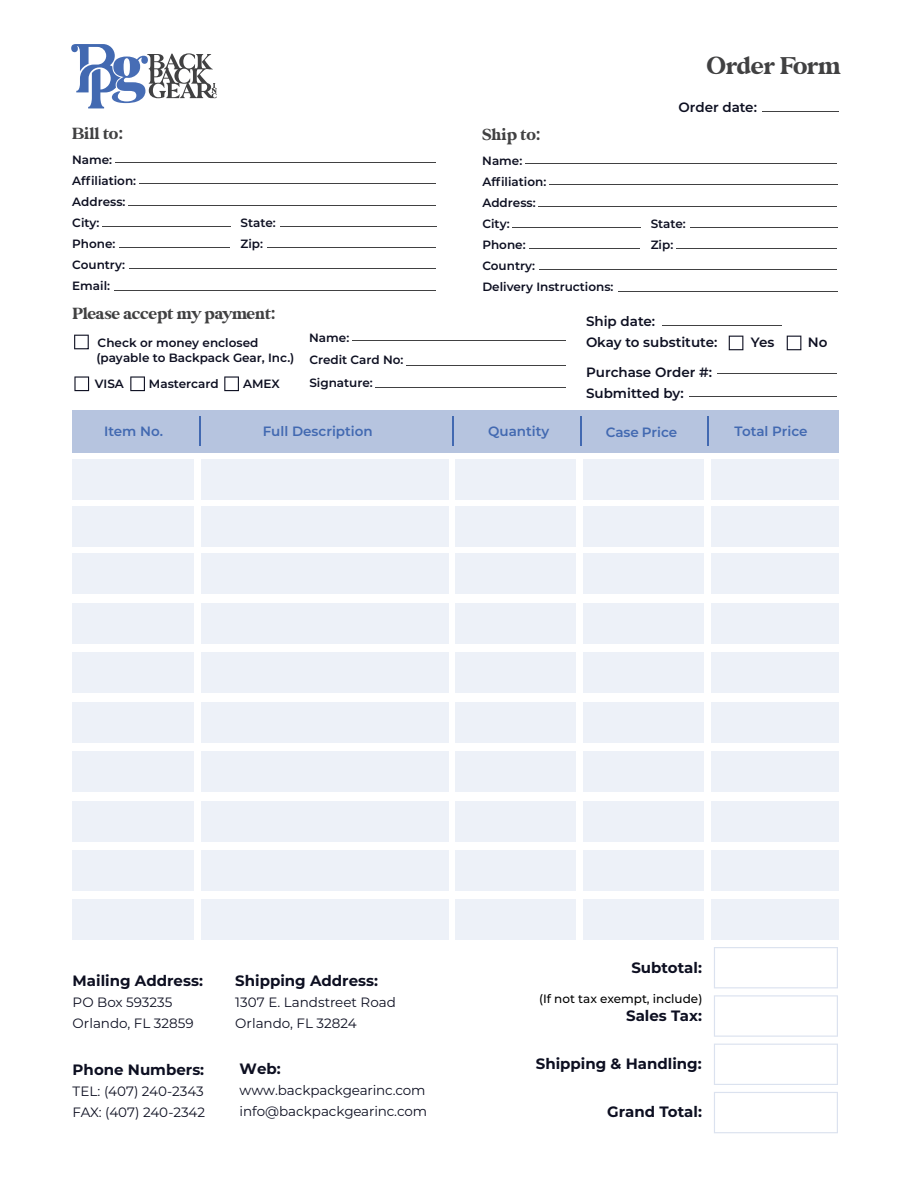
<style>
.page{position:relative;width:918px;height:1188px;background:#fff}
.page>*{position:absolute;margin:0;border:0;box-sizing:border-box;transform-origin:0 0}
.t1{font:27px "Glamour Absolute";letter-spacing:-.01em;color:#414142}
.t2{font:18px "Glamour Absolute";color:#414142}
.t3{font:700 15px "Montserrat";color:#0d0f21}
.t4{font:13.5px/21px "Montserrat";color:#0d0f21}
.t5{font:600 13.5px/21px "Montserrat";color:#0d0f21}
.t6{font:600 13.5px "Montserrat";color:#4269b1}
.t7{font:600 12px/21px "Montserrat";color:#0d0f21}
.t8{font:500 12px "Montserrat";color:#000}
</style>
<div class="page">
<hr style="left:115px;top:162px;width:321px;height:1px;background:#414142">
<hr style="left:139px;top:184px;width:297px;height:1px;background:#414142">
<hr style="left:128px;top:205px;width:308px;height:1px;background:#414142">
<hr style="left:102px;top:226px;width:129px;height:1px;background:#414142">
<hr style="left:280px;top:226px;width:156px;height:1px;background:#414142">
<hr style="left:119px;top:247px;width:110px;height:1px;background:#414142">
<hr style="left:267px;top:247px;width:169px;height:1px;background:#414142">
<hr style="left:129px;top:268px;width:307px;height:1px;background:#414142">
<hr style="left:114px;top:290px;width:322px;height:1px;background:#414142">
<hr style="left:525px;top:163px;width:312px;height:1px;background:#414142">
<hr style="left:549px;top:184px;width:288px;height:1px;background:#414142">
<hr style="left:538px;top:206px;width:299px;height:1px;background:#414142">
<hr style="left:512px;top:227px;width:129px;height:1px;background:#414142">
<hr style="left:690px;top:227px;width:148px;height:1px;background:#414142">
<hr style="left:529px;top:248px;width:111px;height:1px;background:#414142">
<hr style="left:677px;top:248px;width:160px;height:1px;background:#414142">
<hr style="left:540px;top:269px;width:297px;height:1px;background:#414142">
<hr style="left:618px;top:291px;width:219px;height:1px;background:#414142">
<div style="left:72px;top:410px;width:767px;height:42px;background:#b6c4df"></div>
<svg style="left:199px;top:417px;width:1px;height:29px"></svg>
<svg style="left:452px;top:417px;width:1px;height:29px"></svg>
<hr style="left:580px;top:417px;width:2px;height:29px;background:#4269b1">
<hr style="left:707px;top:417px;width:2px;height:29px;background:#4269b1">
<div style="left:72px;top:702px;width:122px;height:40px;background:#edf1f8"></div>
<div style="left:201px;top:702px;width:248px;height:40px;background:#edf1f8"></div>
<div style="left:584px;top:702px;width:120px;height:40px;background:#edf1f8"></div>
<div style="left:712px;top:702px;width:127px;height:40px;background:#edf1f8"></div>
<div style="left:72px;top:752px;width:122px;height:40px;background:#edf1f8"></div>
<div style="left:201px;top:752px;width:248px;height:40px;background:#edf1f8"></div>
<div style="left:584px;top:752px;width:120px;height:40px;background:#edf1f8"></div>
<div style="left:712px;top:752px;width:127px;height:40px;background:#edf1f8"></div>
<div style="left:72px;top:801px;width:122px;height:40px;background:#edf1f8"></div>
<div style="left:201px;top:801px;width:248px;height:40px;background:#edf1f8"></div>
<div style="left:584px;top:801px;width:120px;height:40px;background:#edf1f8"></div>
<div style="left:712px;top:801px;width:127px;height:40px;background:#edf1f8"></div>
<div style="left:72px;top:851px;width:122px;height:40px;background:#edf1f8"></div>
<div style="left:201px;top:851px;width:248px;height:40px;background:#edf1f8"></div>
<div style="left:584px;top:851px;width:120px;height:40px;background:#edf1f8"></div>
<div style="left:712px;top:851px;width:127px;height:40px;background:#edf1f8"></div>
<div style="left:72px;top:460px;width:122px;height:40px;background:#edf1f8"></div>
<div style="left:201px;top:460px;width:248px;height:40px;background:#edf1f8"></div>
<div style="left:584px;top:460px;width:120px;height:40px;background:#edf1f8"></div>
<div style="left:712px;top:460px;width:127px;height:40px;background:#edf1f8"></div>
<div style="left:72px;top:554px;width:122px;height:40px;background:#edf1f8"></div>
<div style="left:201px;top:554px;width:248px;height:40px;background:#edf1f8"></div>
<div style="left:584px;top:554px;width:120px;height:40px;background:#edf1f8"></div>
<div style="left:712px;top:554px;width:127px;height:40px;background:#edf1f8"></div>
<div style="left:72px;top:603px;width:122px;height:40px;background:#edf1f8"></div>
<div style="left:201px;top:603px;width:248px;height:40px;background:#edf1f8"></div>
<div style="left:584px;top:603px;width:120px;height:40px;background:#edf1f8"></div>
<div style="left:712px;top:603px;width:127px;height:40px;background:#edf1f8"></div>
<div style="left:72px;top:653px;width:122px;height:40px;background:#edf1f8"></div>
<div style="left:201px;top:653px;width:248px;height:40px;background:#edf1f8"></div>
<div style="left:584px;top:653px;width:120px;height:40px;background:#edf1f8"></div>
<div style="left:455px;top:702px;width:120px;height:40px;background:#edf1f8"></div>
<div style="left:455px;top:752px;width:120px;height:40px;background:#edf1f8"></div>
<div style="left:455px;top:801px;width:120px;height:40px;background:#edf1f8"></div>
<div style="left:455px;top:851px;width:120px;height:40px;background:#edf1f8"></div>
<div style="left:72px;top:899px;width:122px;height:40px;background:#edf1f8"></div>
<div style="left:201px;top:899px;width:248px;height:40px;background:#edf1f8"></div>
<div style="left:584px;top:899px;width:120px;height:40px;background:#edf1f8"></div>
<div style="left:712px;top:899px;width:127px;height:40px;background:#edf1f8"></div>
<svg style="left:714px;top:1092px;width:124px;height:41px"></svg>
<svg style="left:714px;top:1044px;width:124px;height:41px"></svg>
<svg style="left:714px;top:995px;width:124px;height:42px"></svg>
<svg style="left:714px;top:947px;width:124px;height:41px"></svg>
<div style="left:455px;top:899px;width:120px;height:40px;background:#edf1f8"></div>
<div style="left:455px;top:460px;width:120px;height:40px;background:#edf1f8"></div>
<div style="left:455px;top:554px;width:120px;height:40px;background:#edf1f8"></div>
<div style="left:72px;top:507px;width:122px;height:40px;background:#edf1f8"></div>
<div style="left:201px;top:507px;width:248px;height:40px;background:#edf1f8"></div>
<div style="left:584px;top:507px;width:120px;height:40px;background:#edf1f8"></div>
<div style="left:712px;top:507px;width:127px;height:40px;background:#edf1f8"></div>
<div style="left:455px;top:507px;width:120px;height:40px;background:#edf1f8"></div>
<div style="left:455px;top:603px;width:120px;height:40px;background:#edf1f8"></div>
<div style="left:455px;top:653px;width:120px;height:40px;background:#edf1f8"></div>
<div style="left:712px;top:653px;width:127px;height:40px;background:#edf1f8"></div>
<svg style="left:71px;top:44px;width:146px;height:64px"></svg>
<hr style="left:352px;top:340px;width:214px;height:1px;background:#414142">
<hr style="left:406px;top:365px;width:160px;height:1px;background:#414142">
<hr style="left:376px;top:387px;width:190px;height:1px;background:#414142">
<svg style="left:74px;top:335px;width:15px;height:14px"></svg>
<svg style="left:74px;top:376px;width:15px;height:15px"></svg>
<svg style="left:130px;top:376px;width:15px;height:15px"></svg>
<svg style="left:224px;top:376px;width:15px;height:15px"></svg>
<svg style="left:729px;top:336px;width:14px;height:14px"></svg>
<svg style="left:787px;top:336px;width:14px;height:14px"></svg>
<hr style="left:718px;top:374px;width:119px;height:1px;background:#414142">
<hr style="left:662px;top:325px;width:119px;height:1px;background:#414142">
<hr style="left:690px;top:396px;width:147px;height:1px;background:#414142">
<hr style="left:762px;top:111px;width:76px;height:1px;background:#414142">
<h1 class="t1" style="left:707px;top:50px;width:136px">Order Form</h1>
<p class="t5" style="left:678px;top:96px;width:80px">Order date:</p>
<h2 class="t2" style="left:72px;top:122px;width:52px">Bill to:</h2>
<p class="t7" style="left:72px;top:149px;width:42px">Name:</p>
<p class="t7" style="left:72px;top:191px;width:55px">Address:<br>City:<br>Phone:</p>
<p class="t7" style="left:72px;top:170px;width:65px">Affiliation:</p>
<p class="t7" style="left:241px;top:212px;width:37px">State:<br>Zip:</p>
<h2 class="t2" style="left:483px;top:123px;width:60px">Ship to:</h2>
<p class="t7" style="left:482px;top:150px;width:42px">Name:</p>
<p class="t7" style="left:482px;top:191px;width:55px">Address:<br>City:<br>Phone:</p>
<p class="t7" style="left:482px;top:171px;width:65px">Affiliation:</p>
<p class="t7" style="left:651px;top:212px;width:37px">State:<br>Zip:</p>
<p class="t7" style="left:72px;top:253px;width:54px;line-height:21.6px">Country:<br>Email:</p>
<p class="t7" style="left:482px;top:254px;width:133px;line-height:21.6px">Country:<br>Delivery Instructions:</p>
<h2 class="t2" style="left:73px;top:303px;width:204px">Please accept my payment:</h2>
<p class="t7" style="left:96px;top:334px;width:199px;line-height:15px">Check or money enclosed (payable to Backpack Gear, Inc.)</p>
<p class="t7" style="left:95px;top:372px;width:30px">VISA</p>
<p class="t7" style="left:149px;top:372px;width:71px">Mastercard</p>
<p class="t7" style="left:243px;top:372px;width:38px">AMEX</p>
<p class="t7" style="left:309px;top:326px;width:96px;line-height:22.5px">Name:<br>Credit Card No:<br>Signature:</p>
<p class="t5" style="left:586px;top:310px;width:133px">Ship date:<br>Okay to substitute:</p>
<p class="t5" style="left:586px;top:361px;width:128px">Purchase Order #:<br>Submitted by:</p>
<p class="t5" style="left:751px;top:331px;width:25px">Yes</p>
<p class="t5" style="left:808px;top:331px;width:21px">No</p>
<p class="t6" style="left:104px;top:422px;width:61px">Item No.</p>
<p class="t6" style="left:263px;top:422px;width:111px">Full Description</p>
<p class="t6" style="left:488px;top:422px;width:63px">Quantity</p>
<p class="t6" style="left:606px;top:422px;width:73px">Case Price</p>
<p class="t6" style="left:735px;top:422px;width:74px">Total Price</p>
<p class="t3" style="left:73px;top:969px;width:132px">Mailing Address:</p>
<p class="t4" style="left:73px;top:991px;width:123px">PO Box 593235<br>Orlando, FL 32859</p>
<p class="t3" style="left:73px;top:1058px;width:133px">Phone Numbers:</p>
<p class="t4" style="left:73px;top:1080px;width:134px">TEL: (407) 240-2343<br>FAX: (407) 240-2342</p>
<p class="t3" style="left:235px;top:969px;width:144px">Shipping Address:</p>
<p class="t4" style="left:235px;top:991px;width:162px">1307 E. Landstreet Road<br>Orlando, FL 32824</p>
<p class="t3" style="left:240px;top:1058px;width:43px">Web:</p>
<p class="t4" style="left:240px;top:1079px;width:189px">www.backpackgearinc.com info@backpackgearinc.com</p>
<p class="t3" style="left:631px;top:957px;width:72px">Subtotal:</p>
<p class="t3" style="left:626px;top:1005px;width:77px">Sales Tax:</p>
<p class="t3" style="left:536px;top:1053px;width:167px">Shipping &amp; Handling:</p>
<p class="t3" style="left:607px;top:1101px;width:96px">Grand Total:</p>
<p class="t8" style="left:539px;top:991px;width:165px">(If not tax exempt, include)</p>
</div>
